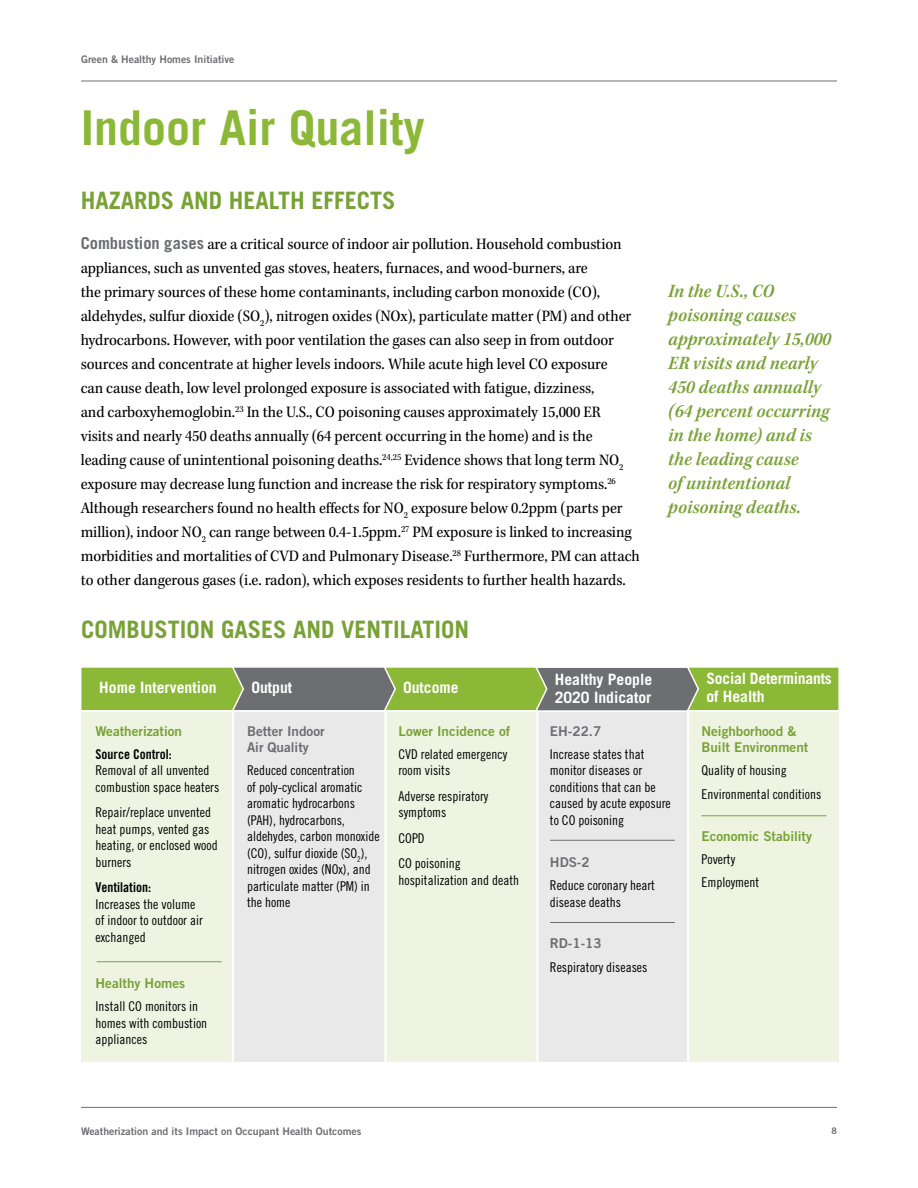
<style>
.page{position:relative;width:918px;height:1188px;background:#fff}
.page>*{position:absolute;margin:0;border:0;box-sizing:border-box;transform-origin:0 0}
.t1{font:700 48px "Trade Gothic";color:#8bb836}
.t2{font:700 24px "Trade Gothic";color:#78a236}
.t3{font:19.5px/24px "Kepler Std Semibold Scn It";color:#78a236}
.t4{font:16.5px/24px "Kepler Std Scn";letter-spacing:-.005em;color:#000}
.t5{font:700 15.6px/18px "Trade Gothic";color:#fff}
.t6{font:13.5px/16.5px "Trade Gothic Cond Eighteen";color:#000}
.t7{font:13.5px/16.5px "Trade Gothic Bold Two";color:#78a236}
.t8{font:13.5px/16.5px "Trade Gothic Bold Two";color:#6d6e71}
.t9{font:13.5px "Trade Gothic Bold Cond Twenty";color:#000}
.t10{font:10.5px "Trade Gothic Bold Two";color:#6d6e71}
.t11{font:9px "Trade Gothic Bold Two";color:#6d6e71}
.s1{font-family:"Trade Gothic";font-weight:700;color:#6d6e71}
</style>
<div class="page">
<hr style="left:81px;top:81px;width:756px;height:1px;background:#6d6e71">
<hr style="left:81px;top:1107px;width:756px;height:1px;background:#6d6e71">
<div style="left:81px;top:711px;width:152px;height:351px;background:#eef4e1"></div>
<div style="left:233px;top:711px;width:151px;height:351px;background:#e9e9ea"></div>
<div style="left:384px;top:711px;width:152px;height:351px;background:#eef4e1"></div>
<div style="left:536px;top:711px;width:151px;height:351px;background:#e9e9ea"></div>
<div style="left:687px;top:711px;width:152px;height:351px;background:#eef4e1"></div>
<hr style="left:550px;top:840px;width:125px;height:1px;background:#6d6e71">
<hr style="left:701px;top:815px;width:125px;height:1px;background:#78a236">
<hr style="left:550px;top:922px;width:125px;height:1px;background:#6d6e71">
<hr style="left:97px;top:961px;width:124px;height:1px;background:#78a236">
<hr style="left:232px;top:711px;width:2px;height:351px;background:#fff">
<hr style="left:384px;top:711px;width:3px;height:351px;background:#fff">
<hr style="left:536px;top:711px;width:3px;height:351px;background:#fff">
<hr style="left:687px;top:711px;width:2px;height:351px;background:#fff">
<div style="left:687px;top:666px;width:153px;height:46px;background:#8bb836;border:2px solid #fff"></div>
<svg style="left:81px;top:666px;width:619px;height:47px;background:#8a9f65"></svg>
<p class="t10" style="left:81px;top:52px;width:155px">Green &amp; Healthy Homes Initiative</p>
<h1 class="t1" style="left:81px;top:98px;width:346px">Indoor Air Quality</h1>
<h2 class="t2" style="left:81px;top:185px;width:316px">HAZARDS AND HEALTH EFFECTS</h2>
<p class="t4" style="left:81px;top:232px;width:561px"><span class="s1">Combustion gases</span> are a critical source of indoor air pollution. Household combustion appliances, such as unvented gas stoves, heaters, furnaces, and wood-burners, are<br>the primary sources of these home contaminants, including carbon monoxide (CO), aldehydes, sulfur dioxide (SO<sub>2</sub>), nitrogen oxides (NOx), particulate matter (PM) and other hydrocarbons. However, with poor ventilation the gases can also seep in from outdoor sources and concentrate at higher levels indoors. While acute high level CO exposure<br>can cause death, low level prolonged exposure is associated with fatigue, dizziness,<br>and carboxyhemoglobin.<sup>23</sup> In the U.S., CO poisoning causes approximately 15,000 ER<br>visits and nearly 450 deaths annually (64 percent occurring in the home) and is the leading cause of unintentional poisoning deaths.<sup>24,25</sup> Evidence shows that long term NO<sub>2 </sub>exposure may decrease lung function and increase the risk for respiratory symptoms.<sup>26<br></sup>Although researchers found no health effects for NO<sub>2</sub> exposure below 0.2ppm (parts per million), indoor NO<sub>2</sub> can range between 0.4-1.5ppm.<sup>27</sup> PM exposure is linked to increasing morbidities and mortalities of CVD and Pulmonary Disease.<sup>28</sup> Furthermore, PM can attach to other dangerous gases (i.e. radon), which exposes residents to further health hazards.</p>
<h2 class="t2" style="left:81px;top:615px;width:390px">COMBUSTION GASES AND VENTILATION</h2>
<p class="t3" style="left:668px;top:279px;width:164px">In the U.S., CO poisoning causes approximately 15,000<br>ER visits and nearly<br>450 deaths annually (64 percent occurring in the home) and is the leading cause<br>of unintentional poisoning deaths.</p>
<p class="t5" style="left:99px;top:679px;width:119px">Home Intervention</p>
<p class="t5" style="left:251px;top:679px;width:42px">Output</p>
<p class="t5" style="left:403px;top:679px;width:57px">Outcome</p>
<p class="t5" style="left:555px;top:670px;width:99px">Healthy People<br>2020 Indicator</p>
<p class="t5" style="left:706px;top:670px;width:127px">Social Determinants of Health</p>
<p class="t7" style="left:96px;top:722px;width:88px">Weatherization</p>
<p class="t9" style="left:96px;top:746px;width:78px">Source Control:</p>
<p class="t6" style="left:96px;top:762px;width:125px">Removal of all unvented combustion space heaters</p>
<p class="t6" style="left:96px;top:804px;width:124px">Repair/replace unvented heat pumps, vented gas heating, or enclosed wood burners</p>
<p class="t9" style="left:96px;top:879px;width:57px">Ventilation:</p>
<p class="t6" style="left:96px;top:895px;width:109px">Increases the volume of indoor to outdoor air exchanged</p>
<p class="t7" style="left:96px;top:975px;width:91px">Healthy Homes</p>
<p class="t6" style="left:96px;top:998px;width:113px">Install CO monitors in homes with combustion appliances</p>
<p class="t8" style="left:247px;top:722px;width:79px">Better Indoor<br>Air Quality</p>
<p class="t6" style="left:247px;top:762px;width:134px">Reduced concentration<br>of poly-cyclical aromatic aromatic hydrocarbons (PAH), hydrocarbons, aldehydes, carbon monoxide (CO), sulfur dioxide (SO<sub>2</sub>), nitrogen oxides (NOx), and particulate matter (PM) in the home</p>
<p class="t7" style="left:399px;top:722px;width:113px">Lower Incidence of</p>
<p class="t6" style="left:399px;top:746px;width:110px">CVD related emergency room visits</p>
<p class="t6" style="left:399px;top:788px;width:91px">Adverse respiratory symptoms</p>
<p class="t6" style="left:399px;top:825px;width:64px;line-height:25.3px">COPD<br>CO poisoning</p>
<p class="t6" style="left:399px;top:871px;width:122px">hospitalization and death</p>
<p class="t8" style="left:550px;top:722px;width:53px">EH-22.7</p>
<p class="t6" style="left:550px;top:746px;width:122px">Increase states that monitor diseases or conditions that can be caused by acute exposure to CO poisoning</p>
<p class="t8" style="left:550px;top:853px;width:41px">HDS-2</p>
<p class="t6" style="left:550px;top:877px;width:106px">Reduce coronary heart disease deaths</p>
<p class="t8" style="left:550px;top:935px;width:53px">RD-1-13</p>
<p class="t6" style="left:550px;top:958px;width:99px">Respiratory diseases</p>
<p class="t7" style="left:701px;top:722px;width:108px">Neighborhood &amp;<br>Built Environment</p>
<p class="t6" style="left:701px;top:759px;width:121px;line-height:23.2px">Quality of housing<br>Environmental conditions</p>
<p class="t7" style="left:701px;top:827px;width:112px">Economic Stability</p>
<p class="t6" style="left:701px;top:847px;width:59px;line-height:23.2px">Poverty<br>Employment</p>
<p class="t10" style="left:81px;top:1125px;width:282px">Weatherization and its Impact on Occupant Health Outcomes</p>
<p class="t11" style="left:832px;top:1125px;width:7px">8</p>
</div>
